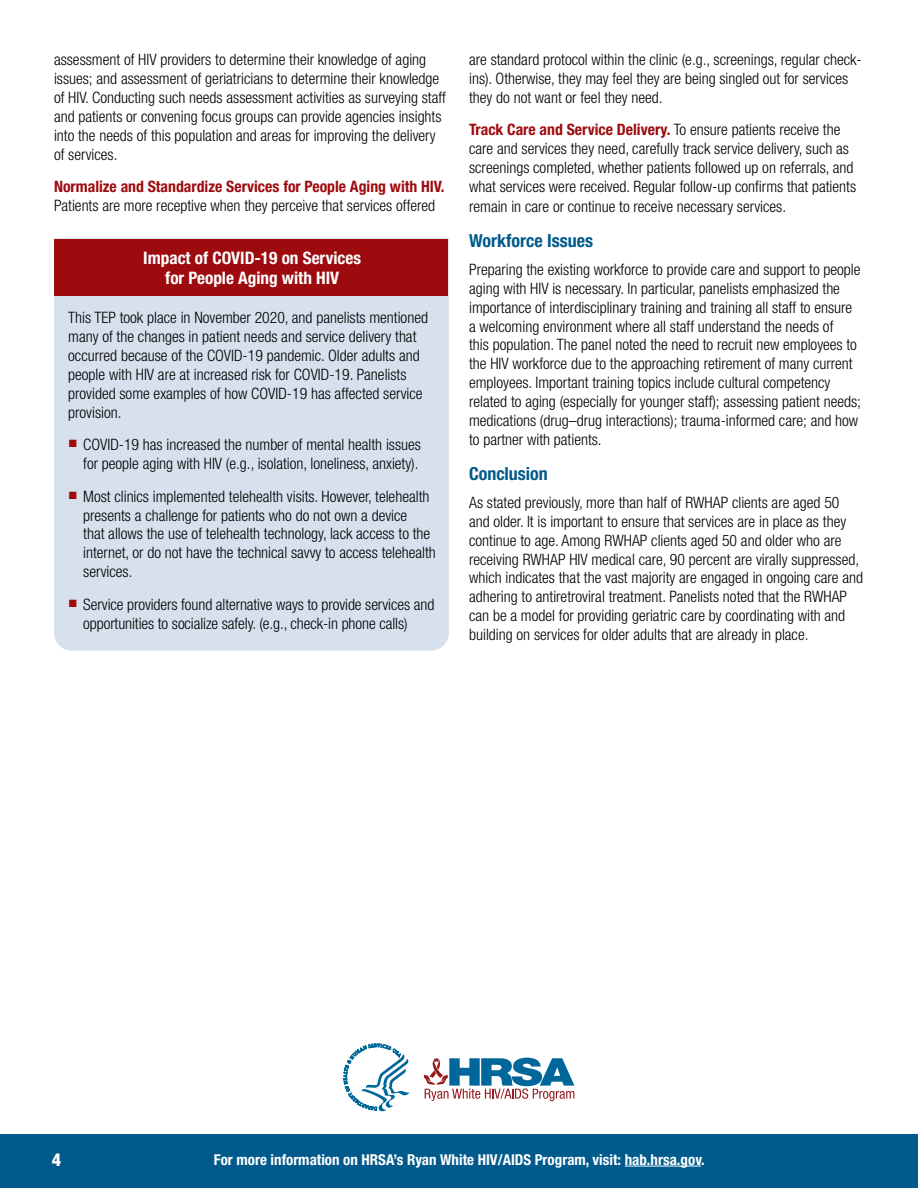
<style>
.page{position:relative;width:918px;height:1188px;background:#fff}
.page>*{position:absolute;margin:0;border:0;box-sizing:border-box;transform-origin:0 0}
.t1{font:700 condensed 18px "Helvetica Neue LT Std";color:#005a8b}
.t2{font:800 condensed 18px "Helvetica Neue LT Std";color:#fff}
.t3{font:700 condensed 17.25px/20.7px "Helvetica Neue LT Std";color:#fff;text-align:center}
.t4{font:300 condensed 15.75px/18.9px "Helvetica Neue LT Std";color:#000}
.t5{font:700 condensed 15.75px "Helvetica Neue LT Std";color:#9e0b0f}
.t6{font:700 condensed 15px "Helvetica Neue LT Std";color:#fff}
.s1{font-weight:700;color:#9e0b0f}
</style>
<div class="page">
<div style="left:0;top:1134px;width:918px;height:54px;background:#005a8b"></div>
<div style="left:54px;top:238px;width:395px;height:413px;background:#d7e1ed"></div>
<div style="left:55px;top:239px;width:393px;height:57px;background:#9e0b0f"></div>
<hr style="left:625px;top:1166px;width:76px;height:1px;background:#fff">
<svg style="left:344px;top:1043px;width:65px;height:69px"></svg>
<svg style="left:424px;top:1058px;width:150px;height:43px"></svg>
<p class="t4" style="left:54px;top:50px;width:394px">assessment of HIV providers to determine their knowledge of aging issues; and assessment of geriatricians to determine their knowledge of HIV. Conducting such needs assessment activities as surveying staff and patients or convening focus groups can provide agencies insights into the needs of this population and areas for improving the delivery of services.</p>
<p class="t4" style="left:469px;top:50px;width:394px">are standard protocol within the clinic (e.g., screenings, regular check&shy;ins). Otherwise, they may feel they are being singled out for services they do not want or feel they need.</p>
<p class="t5" style="left:54px;top:177px;width:392px">Normalize and Standardize Services for People Aging with HIV.</p>
<p class="t4" style="left:54px;top:196px;width:383px">Patients are more receptive when they perceive that services offered</p>
<p class="t4" style="left:469px;top:120px;width:389px"><span class="s1">Track Care and Service Delivery.</span> To ensure patients receive the care and services they need, carefully track service delivery, such as screenings completed, whether patients followed up on referrals, and what services were received. Regular follow-up confirms that patients remain in care or continue to receive necessary services.</p>
<p class="t1" style="left:469px;top:230px;width:125px">Workforce Issues</p>
<p class="t4" style="left:469px;top:260px;width:393px">Preparing the existing workforce to provide care and support to people aging with HIV is necessary. In particular, panelists emphasized the importance of interdisciplinary training and training all staff to ensure a welcoming environment where all staff understand the needs of<br>this population. The panel noted the need to recruit new employees to the HIV workforce due to the approaching retirement of many current employees. Important training topics include cultural competency related to aging (especially for younger staff); assessing patient needs; medications (drug–drug interactions); trauma-informed care; and how to partner with patients.</p>
<p class="t1" style="left:469px;top:463px;width:80px">Conclusion</p>
<p class="t4" style="left:469px;top:493px;width:395px">As stated previously, more than half of RWHAP clients are aged 50 and older. It is important to ensure that services are in place as they continue to age. Among RWHAP clients aged 50 and older who are receiving RWHAP HIV medical care, 90 percent are virally suppressed, which indicates that the vast majority are engaged in ongoing care and adhering to antiretroviral treatment. Panelists noted that the RWHAP can be a model for providing geriatric care by coordinating with and building on services for older adults that are already in place.</p>
<p class="t3" style="left:143px;top:247px;width:219px">Impact of COVID-19 on Services for People Aging with HIV</p>
<p class="t4" style="left:68px;top:308px;width:361px">This TEP took place in November 2020, and panelists mentioned many of the changes in patient needs and service delivery that occurred because of the COVID-19 pandemic. Older adults and people with HIV are at increased risk for COVID-19. Panelists provided some examples of how COVID-19 has affected service provision.</p>
<p class="t4" style="left:68px;top:435px;width:354px;text-align:right"><sup>■</sup> COVID-19 has increased the number of mental health issues for people aging with HIV (e.g., isolation, loneliness, anxiety).</p>
<p class="t4" style="left:83px;top:487px;width:354px;text-indent:-15px"><sup>■</sup> Most clinics implemented telehealth visits. However, telehealth presents a challenge for patients who do not own a device<br>that allows the use of telehealth technology, lack access to the internet, or do not have the technical savvy to access telehealth services.</p>
<p class="t4" style="left:83px;top:595px;width:353px;text-indent:-15px"><sup>■</sup> Service providers found alternative ways to provide services and opportunities to socialize safely. (e.g., check-in phone calls)</p>
<p class="t2" style="left:52px;top:1148px;width:11px">4</p>
<p class="t6" style="left:214px;top:1150px;width:493px">For more information on HRSA’s Ryan White HIV/AIDS Program, visit: hab.hrsa.gov.</p>
</div>
